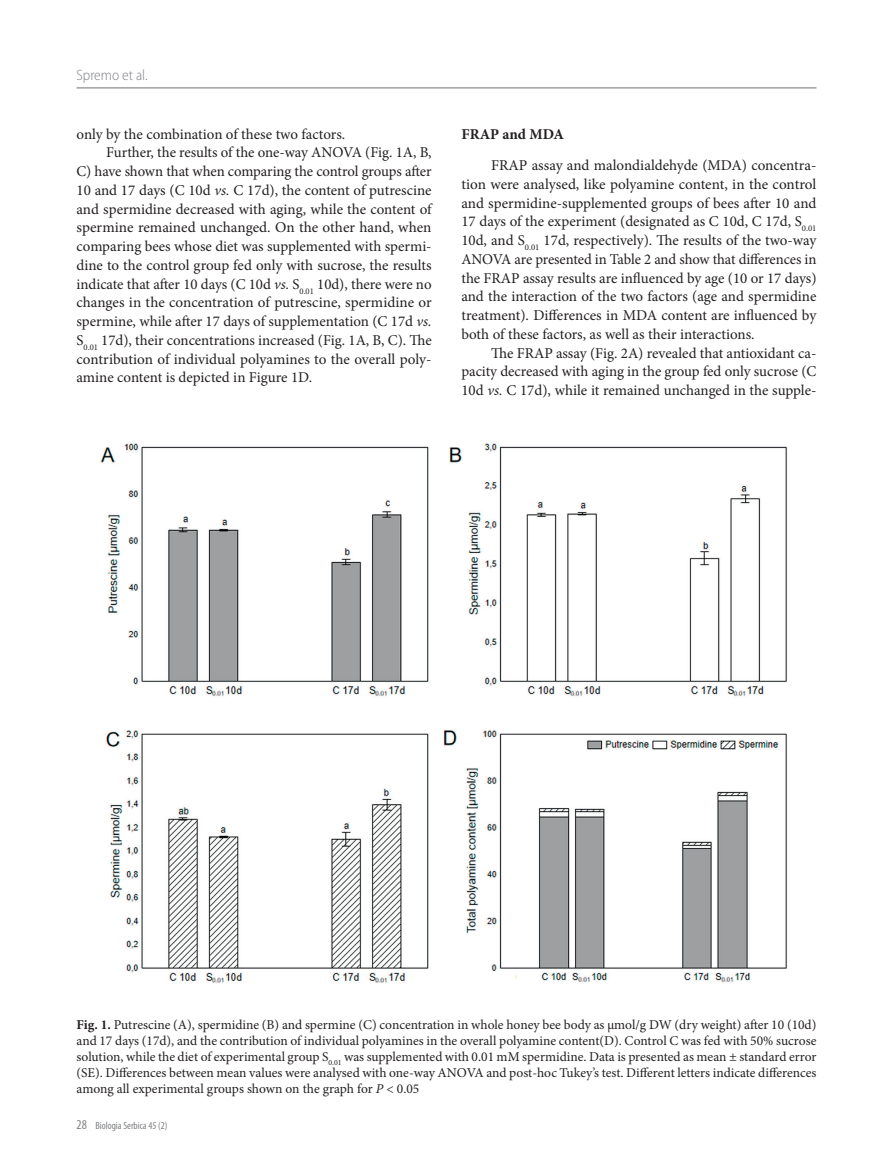
<style>
.page{position:relative;width:893px;height:1170px;background:#fff}
.page>*{position:absolute;margin:0;border:0;box-sizing:border-box;transform-origin:0 0}
.t1{font:15px/18.8px "Minion Pro";color:#231f20;text-align:justify}
.t2{font:300 semi-condensed 15px "Myriad Pro";color:#808285}
.t3{font:700 15px "Minion Pro";color:#231f20}
.t4{font:13.5px/16.2px "Minion Pro";color:#231f20;text-align:justify}
.t5{font:condensed 10.5px "Myriad Pro";color:#808285}
.s1{font-style:italic}
.s2{font-weight:700}
.s3{font-size:13.5px}
</style>
<div class="page">
<hr style="left:77px;top:87px;width:739px;height:1px;background:#808285">
<img style="left:100px;top:443px;width:687px;height:540px">
<p class="t2" style="left:77px;top:67px;width:73px">Spremo et al.</p>
<p class="t1" style="left:77px;top:124px;width:270px">only by the combination of these two factors.</p>
<p class="t1" style="left:106px;top:143px;width:327px">Further, the results of the one-way ANOVA (Fig. 1A, B,</p>
<p class="t1" style="left:77px;top:162px;width:356px">C) have shown that when comparing the control groups after</p>
<p class="t1" style="left:77px;top:181px;width:357px">10 and 17 days (C 10d <span class="s1">vs.</span> C 17d), the content of putrescine</p>
<p class="t1" style="left:77px;top:199px;width:357px">and spermidine decreased with aging, while the content of</p>
<p class="t1" style="left:77px;top:218px;width:356px">spermine remained unchanged. On the other hand, when</p>
<p class="t1" style="left:77px;top:237px;width:357px">comparing bees whose diet was supplemented with spermi-</p>
<p class="t1" style="left:77px;top:256px;width:357px">dine to the control group fed only with sucrose, the results</p>
<p class="t1" style="left:77px;top:274px;width:357px">indicate that after 10 days (C 10d <span class="s1">vs.</span> S<sub>0.01</sub> 10d), there were no</p>
<p class="t1" style="left:77px;top:293px;width:357px">changes in the concentration of putrescine, spermidine or</p>
<p class="t1" style="left:77px;top:312px;width:357px">spermine, while after 17 days of supplementation (C 17d <span class="s1">vs.</span></p>
<p class="t1" style="left:77px;top:331px;width:357px">S<sub>0.01</sub> 17d), their concentrations increased (Fig. 1A, B, C). The</p>
<p class="t1" style="left:77px;top:349px;width:357px">contribution of individual polyamines to the overall poly-</p>
<p class="t1" style="left:77px;top:368px;width:237px">amine content is depicted in Figure 1D.</p>
<p class="t3" style="left:461px;top:125px;width:104px">FRAP and MDA</p>
<p class="t1" style="left:461px;top:156px;width:357px;text-indent:30px">FRAP assay and malondialdehyde (MDA) concentra&shy;tion were analysed, like polyamine content, in the control and spermidine-supplemented groups of bees after 10 and 17 days of the experiment (designated as C 10d, C 17d, S<sub>0.01<br></sub>10d, and S<sub>0.01</sub> 17d, respectively). The results of the two-way ANOVA are presented in Table 2 and show that differences in the FRAP assay results are influenced by age (10 or 17 days) and the interaction of the two factors (age and spermidine treatment). Differences in MDA content are influenced by both of these factors, as well as their interactions.</p>
<p class="t1" style="left:461px;top:343px;width:357px;text-indent:30px">The FRAP assay (Fig. 2A) revealed that antioxidant ca&shy;pacity decreased with aging in the group fed only sucrose (C 10d <span class="s1">vs.</span> C 17d), while it remained unchanged in the supple-</p>
<p class="t4" style="left:77px;top:1016px;width:741px"><span class="s2">Fig. 1.</span> Putrescine (A), spermidine (B) and spermine (C) concentration in whole honey bee body as µmol/g DW (dry weight) after 10 (10d) and 17 days (17d), and the contribution of individual polyamines in the overall polyamine content(D). Control C was fed with 50% sucrose solution, while the diet of experimental group S<sub>0.01</sub> was supplemented with 0.01 mM spermidine. Data is presented as mean ± standard error (SE). Differences between mean values were analysed with one-way ANOVA and post-hoc Tukey’s test. Different letters indicate differences among all experimental groups shown on the graph for <span class="s1">P</span> &lt; 0.05</p>
<p class="t5" style="left:77px;top:1119px;width:92px"><span class="s3">28</span> Biologia Serbica 45 (2)</p>
</div>
